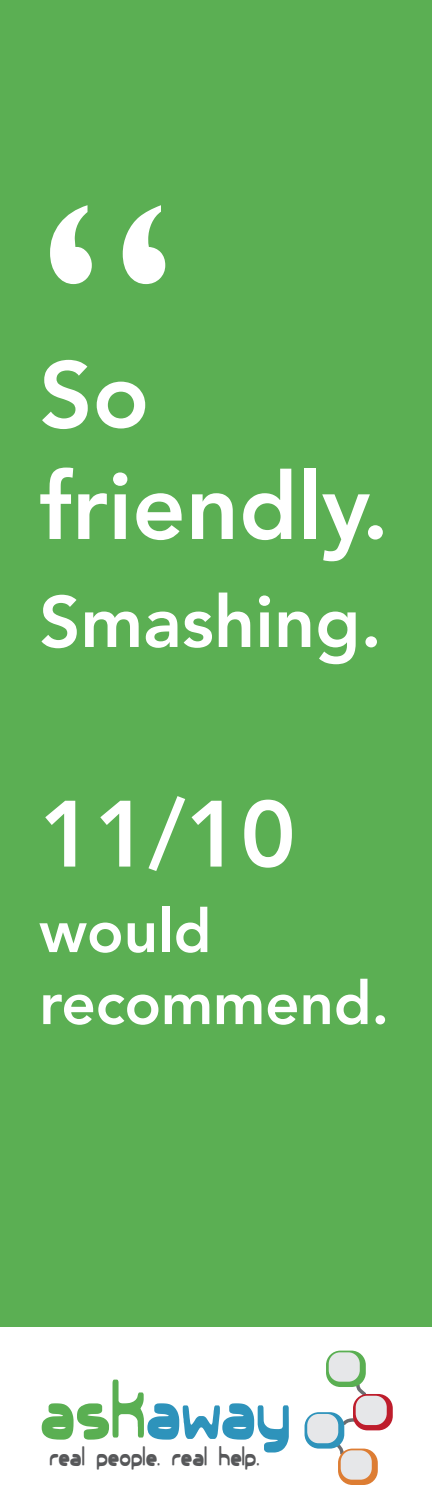
<style>
.page{position:relative;width:432px;height:1512px;background:#fff}
.page>*{position:absolute;margin:0;border:0;box-sizing:border-box;transform-origin:0 0}
.t1{font:326.4px "Gill Sans";color:#fff}
.t2{font:800 93px/111.6px "Avenir";color:#fff}
.t3{font:87px "Elsewhere BRK";color:#2e93bb}
.t4{font:800 72px "Avenir";color:#fff}
.t5{font:800 60px/72px "Avenir";color:#fff}
.t6{font:29.1px "Elsewhere BRK";color:#57585a}
.s1{color:#5aaf52}
</style>
<div class="page">
<div style="left:0;top:0;width:432px;height:1326px;background:#5baf53"></div>
<svg style="left:333px;top:1441px;width:11px;height:14px"></svg>
<svg style="left:342px;top:1418px;width:15px;height:8px"></svg>
<svg style="left:356px;top:1385px;width:10px;height:12px"></svg>
<div style="left:326px;top:1351px;width:40px;height:36px;background:#5aaf52;border-radius:14px"></div>
<div style="left:329px;top:1352px;width:31px;height:30px;background:#e6e7e9;border-radius:11px"></div>
<svg style="left:353px;top:1394px;width:40px;height:36px"></svg>
<div style="left:356px;top:1396px;width:31px;height:29px;background:#e6e7e9;border-radius:11px"></div>
<svg style="left:305px;top:1412px;width:39px;height:37px"></svg>
<div style="left:307px;top:1414px;width:31px;height:29px;background:#e6e7e9;border-radius:11px"></div>
<div style="left:338px;top:1449px;width:40px;height:36px;background:#dd7d33;border-radius:14px"></div>
<div style="left:341px;top:1450px;width:31px;height:30px;background:#e6e7e9;border-radius:11px"></div>
<p class="t1" style="left:39px;top:128px;width:141px">“</p>
<p class="t2" style="left:39px;top:339px;width:351px">So friendly.</p>
<p class="t4" style="left:39px;top:566px;width:344px">Smashing.</p>
<p class="t2" style="left:39px;top:779px;width:258px">11/10</p>
<p class="t5" style="left:39px;top:895px;width:351px">would recommend.</p>
<p class="t3" style="left:40px;top:1371px;width:252px"><span class="s1">ask</span>away</p>
<p class="t6" style="left:50px;top:1443px;width:212px">real people. real help.</p>
</div>
